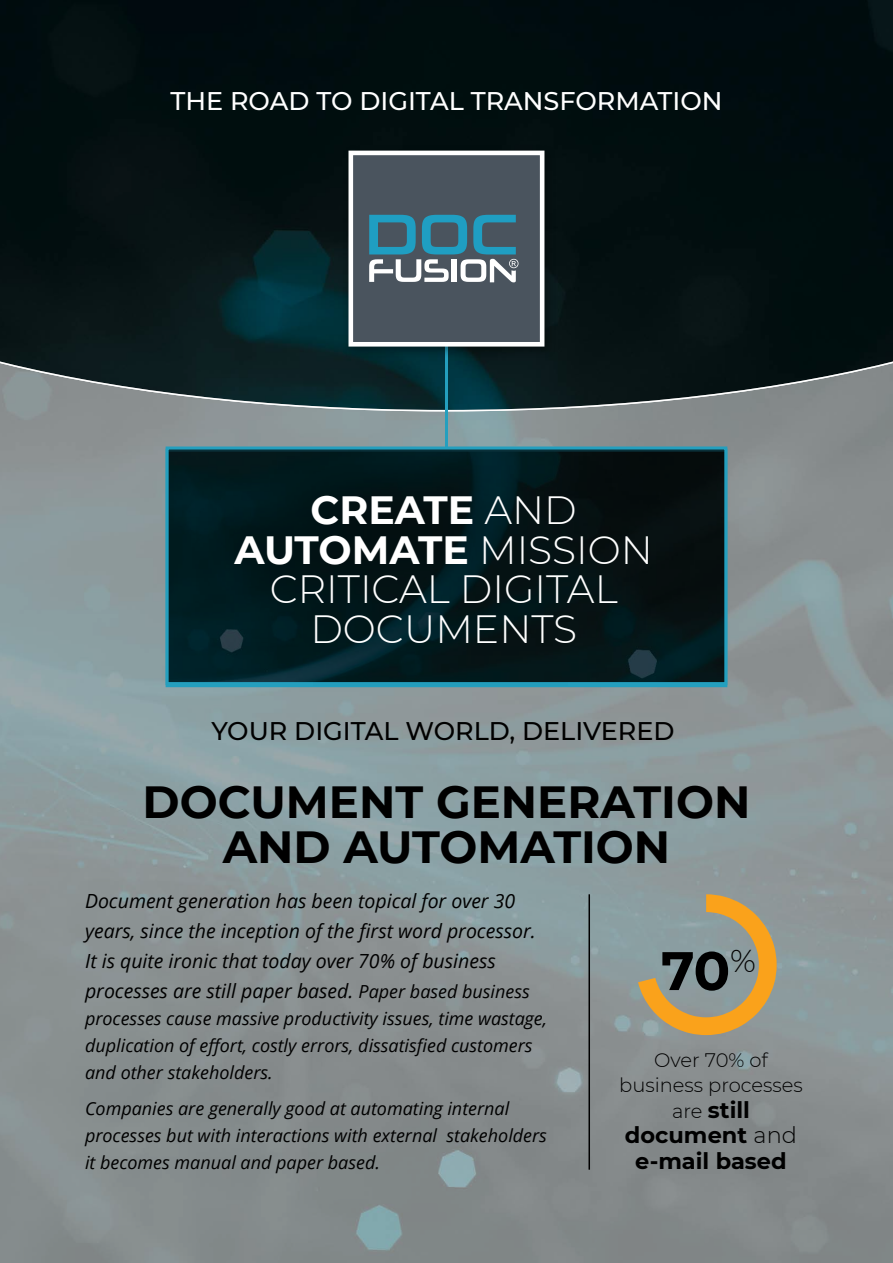
<style>
.page{position:relative;width:893px;height:1263px;background:#fff}
.page>*{position:absolute;margin:0;border:0;box-sizing:border-box;transform-origin:0 0}
.t1{font:700 54.15px "Montserrat";color:#000}
.t2{font:700 45px/45px "Montserrat";color:#000;text-align:center}
.t3{font:300 39.3px/39.3px "Montserrat";color:#fff;text-align:center}
.t4{font:500 25.5px "Montserrat";color:#fff}
.t5{font:500 25.5px "Montserrat";color:#000}
.t6{font:700 22.5px/25.5px "Montserrat";color:#000;text-align:center}
.t7{font:italic 19.5px/30px "Open Sans";color:#000}
.t8{font:300 19.5px/25.5px "Montserrat";color:#000;text-align:center}
.t9{font:italic 18px/27px "Open Sans";color:#000}
.s1{font-weight:700}
.s2{font-size:18px}
.s3{font-weight:300;font-size:19.5px}
.s4{font-weight:300}
</style>
<div class="page">
<img style="left:0;top:412px;width:893px;height:851px">
<svg style="left:0;top:0;width:893px;height:412px;background:#0a181a"></svg>
<svg style="left:170px;top:450px;width:553px;height:231px;background:#03171a"></svg>
<div style="left:166px;top:446px;width:561px;height:239px;border:3px solid #249fbe"></div>
<svg style="left:192px;top:450px;width:501px;height:237px;background:#031a1d"></svg>
<svg style="left:638px;top:894px;width:139px;height:141px;background:#a79d7d"></svg>
<hr style="left:588px;top:894px;width:2px;height:276px;background:#000">
<hr style="left:445px;top:343px;width:3px;height:105px;background:#249fbe">
<div style="left:342px;top:145px;width:215px;height:213px;background:#000;opacity:.4"></div>
<div style="left:348px;top:151px;width:196px;height:196px;background:#4a545e;border:5px solid #fff"></div>
<svg style="left:369px;top:215px;width:149px;height:67px"></svg>
<h3 class="t4" style="left:170px;top:83px;width:553px">THE ROAD TO DIGITAL TRANSFORMATION</h3>
<h3 class="t3" style="left:234px;top:489px;width:420px"><span class="s1">CREATE</span> AND<br><span class="s1">AUTOMATE</span> MISSION<br>CRITICAL DIGITAL<br>DOCUMENTS</h3>
<h3 class="t5" style="left:212px;top:713px;width:465px">YOUR DIGITAL WORLD, DELIVERED</h3>
<h2 class="t2" style="left:143px;top:777px;width:609px">DOCUMENT GENERATION<br>AND AUTOMATION</h2>
<p class="t7" style="left:85px;top:885px;width:452px">Document generation has been topical for over 30 years, since the inception of the first word processor.<br>It is quite ironic that today over 70% of business processes are still paper based. <span class="s2">Paper based business</span></p>
<p class="t9" style="left:85px;top:1004px;width:464px">processes cause massive productivity issues, time wastage, duplication of effort, costly errors, dissatisfied customers and other stakeholders.</p>
<p class="t9" style="left:85px;top:1094px;width:463px">Companies are generally good at automating internal processes but with interactions with external stakeholders it becomes manual and paper based.</p>
<h1 class="t1" style="left:661px;top:932px;width:97px">70<sup>%</sup></h1>
<p class="t8" style="left:619px;top:1046px;width:185px">Over 70% of business processes</p>
<p class="t6" style="left:625px;top:1096px;width:174px"><span class="s3">are</span> still document <span class="s4">and </span>e-mail based</p>
</div>
